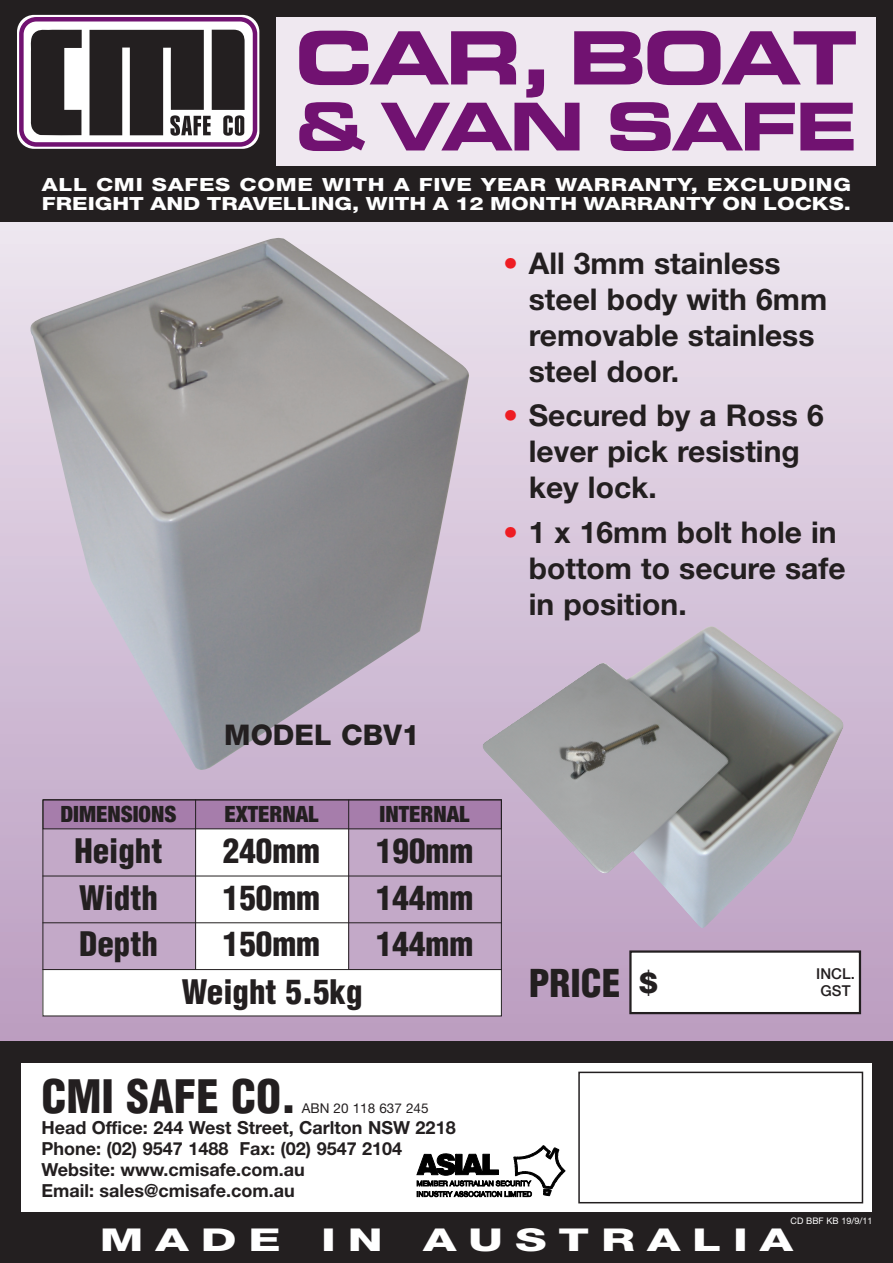
<style>
.page{position:relative;width:893px;height:1263px;background:#fff}
.page>*{position:absolute;margin:0;border:0;box-sizing:border-box;transform-origin:0 0}
.t1{font:73.5px "Eurostile Bold Extended Two";letter-spacing:-.05em;color:#711271}
.t2{font:66px "Eurostile Bold Extended Two";letter-spacing:-.05em;color:#711271}
.t3{font:900 condensed 45px "Helvetica";color:#231f20}
.t4{font:900 condensed 37.5px "Helvetica";color:#231f20}
.t5{font:900 condensed 33px "Helvetica";color:#231f20}
.t6{font:800 31.5px "Helvetica Neue";letter-spacing:.25em;color:#fff;scale:1.5 1}
.t7{font:700 30px/36px "Helvetica Neue";color:#231f20}
.t8{font:800 28.5px "Helvetica Neue";color:#231f20}
.t9{font:900 condensed 22.5px "Helvetica Neue";color:#231f20}
.t10{font:800 18.15px/19.5px "Helvetica Neue";color:#fff;scale:1.25 1}
.t11{font:700 18px/21px "Helvetica Neue";color:#231f20}
.t12{font:500 15px/16.5px "Helvetica Neue";color:#231f20}
.t13{font:13.5px "Helvetica Neue";color:#231f20}
.t14{font:9px "Helvetica Neue";color:#fff}
.s1{color:#ee1d23}
.s2{font-family:"Helvetica Neue";font-weight:800;font-stretch:normal;font-size:28.5px}
</style>
<div class="page">
<div style="left:0;top:219px;width:893px;height:825px;background:linear-gradient(to bottom,#ece4ee,#b89abe)"></div>
<div style="left:43px;top:799px;width:459px;height:217px;background:#fff"></div>
<img style="left:30px;top:236px;width:441px;height:534px">
<div style="left:630px;top:951px;width:230px;height:62px;background:#fff"></div>
<div style="left:629px;top:950px;width:232px;height:64px;border:2px solid #231f20"></div>
<div style="left:43px;top:829px;width:153px;height:140px;background:#c3a9c8"></div>
<div style="left:349px;top:829px;width:153px;height:140px;background:#c3a9c8"></div>
<div style="left:43px;top:800px;width:458px;height:29px;background:#a67dab"></div>
<div style="left:43px;top:799px;width:459px;height:30px;border:1px solid #231f20"></div>
<div style="left:0;top:1042px;width:893px;height:221px;background:#231f20"></div>
<div style="left:21px;top:1063px;width:851px;height:149px;background:#fff"></div>
<svg style="left:417px;top:1145px;width:148px;height:52px"></svg>
<div style="left:578px;top:1071px;width:285px;height:132px;border:2px solid #231f20"></div>
<div style="left:0;top:0;width:893px;height:221px;background:#231f20"></div>
<svg style="left:17px;top:15px;width:242px;height:134px"></svg>
<div style="left:276px;top:17px;width:600px;height:149px;background:#efe8f0"></div>
<svg style="left:19px;top:17px;width:238px;height:130px"></svg>
<div style="left:43px;top:799px;width:459px;height:217px;border:1px solid #231f20"></div>
<hr style="left:195px;top:799px;width:1px;height:170px;background:#231f20">
<hr style="left:348px;top:799px;width:1px;height:170px;background:#231f20">
<hr style="left:43px;top:876px;width:459px;height:1px;background:#231f20">
<hr style="left:43px;top:922px;width:459px;height:1px;background:#231f20">
<hr style="left:43px;top:969px;width:459px;height:1px;background:#231f20">
<img style="left:482px;top:626px;width:365px;height:305px">
<h1 class="t1" style="left:295px;top:31px;width:564px">CAR, BOAT</h1>
<h2 class="t2" style="left:295px;top:103px;width:564px">&amp; VAN SAFE</h2>
<p class="t10" style="left:42px;top:176px;width:649px">ALL CMI SAFES COME WITH A FIVE YEAR WARRANTY, EXCLUDING<br>FREIGHT AND TRAVELLING, WITH A 12 MONTH WARRANTY ON LOCKS.</p>
<p class="t7" style="left:529px;top:248px;width:300px;text-indent:-26px"><span class="s1">•</span> All 3mm stainless steel body with 6mm removable stainless steel door.</p>
<p class="t7" style="left:529px;top:400px;width:297px;text-indent:-26px"><span class="s1">•</span> Secured by a Ross 6 lever pick resisting key lock.</p>
<p class="t7" style="left:529px;top:517px;width:318px;text-indent:-26px"><span class="s1">•</span> 1 x 16mm bolt hole in bottom to secure safe in position.</p>
<p class="t8" style="left:224px;top:724px;width:197px">MODEL CBV1</p>
<p class="t9" style="left:60px;top:806px;width:118px">DIMENSIONS</p>
<p class="t9" style="left:224px;top:806px;width:96px">EXTERNAL</p>
<p class="t9" style="left:380px;top:806px;width:91px">INTERNAL</p>
<p class="t5" style="left:74px;top:838px;width:90px">Height</p>
<p class="t5" style="left:223px;top:838px;width:99px">240mm</p>
<p class="t5" style="left:376px;top:838px;width:99px">190mm</p>
<p class="t5" style="left:79px;top:885px;width:80px">Width</p>
<p class="t5" style="left:223px;top:885px;width:99px">150mm</p>
<p class="t5" style="left:376px;top:885px;width:99px">144mm</p>
<p class="t5" style="left:79px;top:932px;width:80px">Depth</p>
<p class="t5" style="left:223px;top:932px;width:99px">150mm</p>
<p class="t5" style="left:376px;top:932px;width:99px">144mm</p>
<p class="t5" style="left:182px;top:980px;width:182px">Weight 5.5kg</p>
<p class="t4" style="left:529px;top:969px;width:130px">PRICE <span class="s2">$</span></p>
<p class="t12" style="left:816px;top:967px;width:40px">INCL.<br>GST</p>
<h3 class="t3" style="left:41px;top:1079px;width:256px">CMI SAFE CO.</h3>
<p class="t13" style="left:302px;top:1103px;width:128px">ABN 20 118 637 245</p>
<p class="t11" style="left:41px;top:1118px;width:416px">Head Office: 244 West Street, Carlton NSW 2218<br>Phone: (02) 9547 1488 Fax: (02) 9547 2104<br>Website: www.cmisafe.com.au<br>Email: sales@cmisafe.com.au</p>
<p class="t6" style="left:100px;top:1228px;width:122px">MADE</p>
<p class="t6" style="left:321px;top:1228px;width:43px">I N</p>
<p class="t6" style="left:423px;top:1228px;width:248px">AUSTRALIA</p>
<p class="t14" style="left:791px;top:1218px;width:83px">CD BBF KB 19/9/11</p>
</div>
